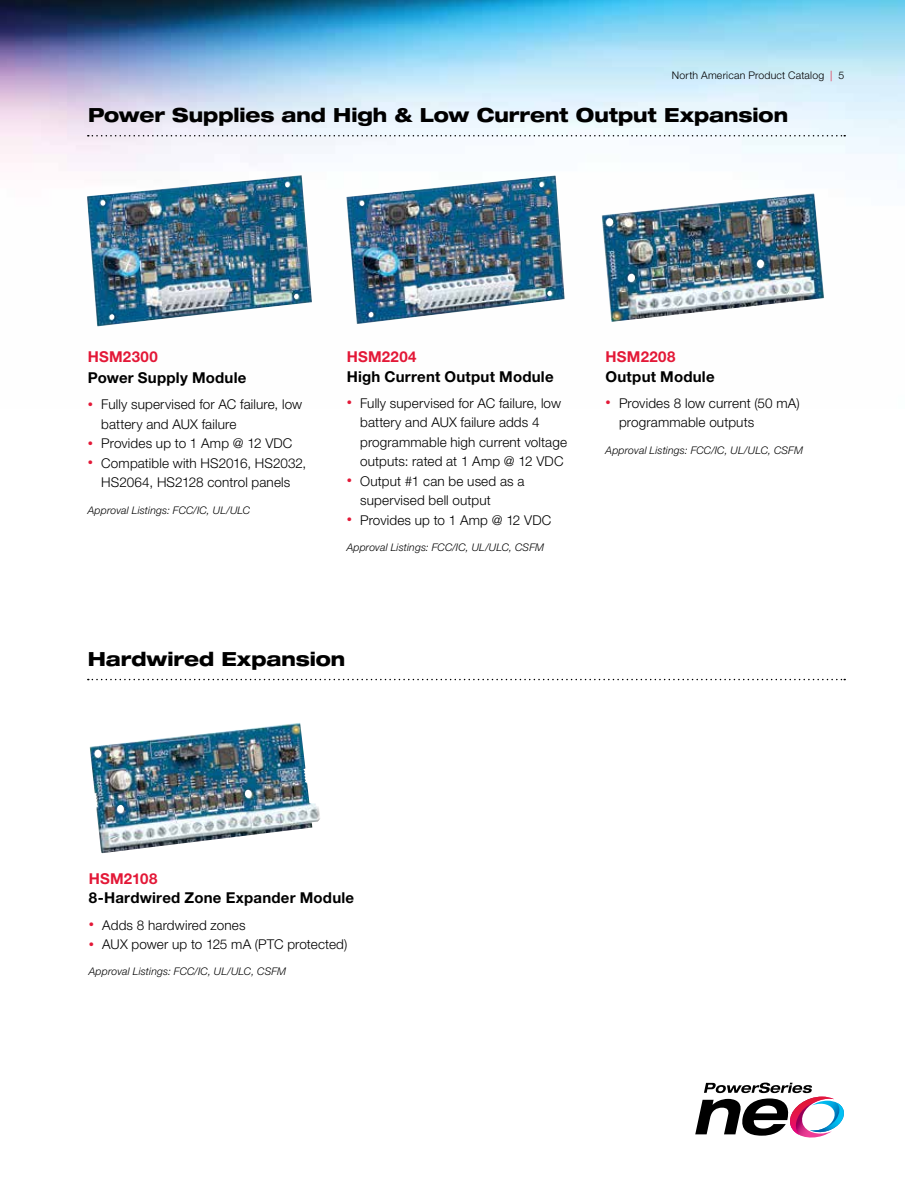
<style>
.page{position:relative;width:905px;height:1188px;background:#fff}
.page>*{position:absolute;margin:0;border:0;box-sizing:border-box;transform-origin:0 0}
.t1{font:800 expanded 19.5px "Helvetica Neue LT Std";letter-spacing:-.005em;color:#000;scale:.95 1}
.t2{font:700 15px "Helvetica Neue LT Std";letter-spacing:.015em;color:#000}
.t3{font:700 15px "Helvetica Neue LT Std";letter-spacing:.015em;color:#e31837}
.t4{font:300 13.5px/19.5px "Helvetica Neue LT Std";letter-spacing:.01em;color:#000}
.t5{font:italic 300 10.5px "Helvetica Neue LT Std";letter-spacing:.015em;color:#000}
.t6{font:300 10.5px "Helvetica Neue LT Std";letter-spacing:.02em;color:#000}
.s1{color:#e31837}
.s2{font-size:10.5px;color:#e31837}
</style>
<div class="page">
<img style="left:0;top:0;width:904px;height:327px">
<svg style="left:695px;top:1083px;width:149px;height:55px"></svg>
<svg style="left:88px;top:135px;width:757px;height:1px"></svg>
<svg style="left:88px;top:679px;width:757px;height:1px"></svg>
<img style="left:87px;top:175px;width:225px;height:151px">
<img style="left:346px;top:175px;width:218px;height:149px">
<img style="left:601px;top:193px;width:223px;height:129px">
<img style="left:90px;top:723px;width:230px;height:130px">
<p class="t6" style="left:672px;top:69px;width:174px">North American Product Catalog <span class="s1">|</span> 5</p>
<h1 class="t1" style="left:88px;top:102px;width:738px">Power Supplies and High &amp; Low Current Output Expansion</h1>
<p class="t3" style="left:88px;top:348px;width:71px">HSM2300</p>
<p class="t2" style="left:88px;top:369px;width:160px">Power Supply Module</p>
<p class="t4" style="left:101px;top:395px;width:202px;text-indent:-13px"><span class="s2">•</span> Fully supervised for AC failure, low battery and AUX failure</p>
<p class="t4" style="left:88px;top:434px;width:206px"><span class="s2">•</span> Provides up to 1 Amp @ 12 VDC</p>
<p class="t4" style="left:88px;top:453px;width:220px;text-align:center"><span class="s2">•</span> Compatible with HS2016, HS2032,<br>HS2064, HS2128 control panels</p>
<p class="t5" style="left:88px;top:504px;width:164px">Approval Listings: FCC/IC, UL/ULC</p>
<p class="t3" style="left:346px;top:348px;width:71px">HSM2204</p>
<p class="t2" style="left:346px;top:367px;width:208px">High Current Output Module</p>
<p class="t4" style="left:360px;top:393px;width:208px;text-indent:-13px"><span class="s2">•</span> Fully supervised for AC failure, low battery and AUX failure adds 4 programmable high current voltage outputs: rated at 1 Amp @ 12 VDC</p>
<p class="t4" style="left:360px;top:471px;width:166px;text-indent:-13px"><span class="s2">•</span> Output #1 can be used as a supervised bell output</p>
<p class="t4" style="left:346px;top:510px;width:206px"><span class="s2">•</span> Provides up to 1 Amp @ 12 VDC</p>
<p class="t5" style="left:346px;top:541px;width:199px">Approval Listings: FCC/IC, UL/ULC, CSFM</p>
<p class="t3" style="left:605px;top:348px;width:71px">HSM2208</p>
<p class="t2" style="left:605px;top:367px;width:111px">Output Module</p>
<p class="t4" style="left:619px;top:393px;width:182px;text-indent:-13px"><span class="s2">•</span> Provides 8 low current (50 mA) programmable outputs</p>
<p class="t5" style="left:605px;top:444px;width:199px">Approval Listings: FCC/IC, UL/ULC, CSFM</p>
<h1 class="t1" style="left:88px;top:646px;width:272px">Hardwired Expansion</h1>
<p class="t3" style="left:89px;top:869px;width:70px">HSM2108</p>
<p class="t2" style="left:89px;top:889px;width:267px">8-Hardwired Zone Expander Module</p>
<p class="t4" style="left:89px;top:915px;width:158px"><span class="s2">•</span> Adds 8 hardwired zones</p>
<p class="t4" style="left:89px;top:934px;width:260px"><span class="s2">•</span> AUX power up to 125 mA (PTC protected)</p>
<p class="t5" style="left:89px;top:965px;width:199px">Approval Listings: FCC/IC, UL/ULC, CSFM</p>
</div>
